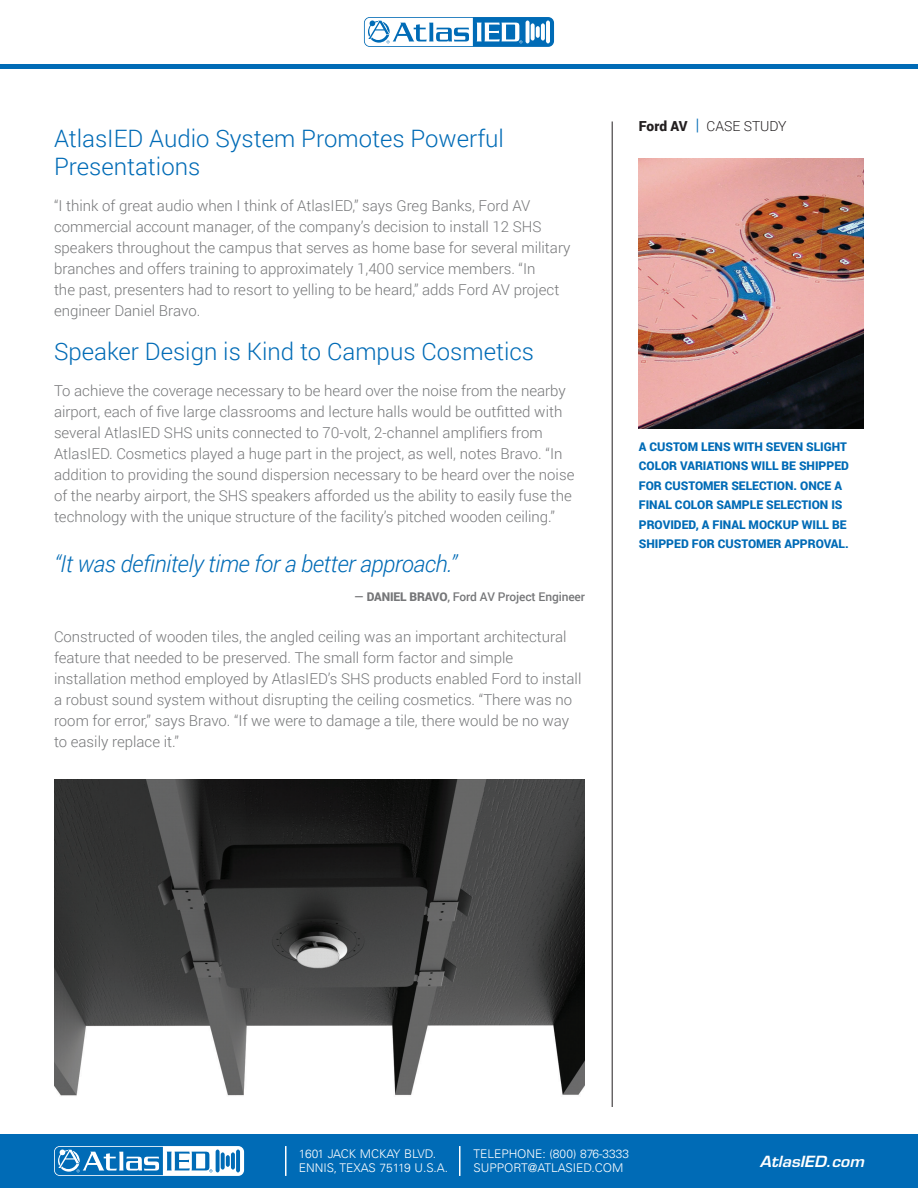
<style>
.page{position:relative;width:918px;height:1188px;background:#fff}
.page>*{position:absolute;margin:0;border:0;box-sizing:border-box;transform-origin:0 0}
.t1{font:300 24px/28.8px "Roboto";color:#006bb6}
.t2{font:italic 300 23.25px "Roboto";letter-spacing:-.02em;color:#006bb6}
.t3{font:300 15px/21px "Roboto";color:#767779}
.t4{font:italic 600 15px "Eurostile LT Std";color:#fff;scale:1.05 1}
.t5{font:300 13.8px "Roboto";color:#231f20}
.t6{font:900 12px/19.5px "Roboto";color:#006bb6}
.t7{font:300 12px/13.5px "Univers LT";color:#fff}
.t8{font:500 12px "Roboto";letter-spacing:-.01em;color:#767779}
.s1{font-weight:900}
.s2{font-family:"Akzidenz Grotesk BE";font-weight:400;color:#006bb6}
</style>
<div class="page">
<hr style="left:0;top:64px;width:918px;height:4px;background:#006bb6">
<svg style="left:364px;top:17px;width:190px;height:30px"></svg>
<svg style="left:526px;top:21px;width:4px;height:22px"></svg>
<hr style="left:546px;top:21px;width:4px;height:22px;background:#fff;border-radius:2px">
<svg style="left:531px;top:23px;width:4px;height:18px"></svg>
<svg style="left:541px;top:23px;width:4px;height:18px"></svg>
<svg style="left:536px;top:26px;width:4px;height:12px"></svg>
<svg style="left:365px;top:18px;width:157px;height:28px"></svg>
<div style="left:0;top:1134px;width:918px;height:54px;background:#006bb6"></div>
<svg style="left:54px;top:1146px;width:190px;height:30px"></svg>
<hr style="left:285px;top:1146px;width:2px;height:30px;background:#fff">
<hr style="left:459px;top:1146px;width:1px;height:30px;background:#fff">
<hr style="left:612px;top:122px;width:1px;height:985px;background:#231f20">
<img style="left:639px;top:158px;width:225px;height:270px">
<img style="left:54px;top:779px;width:531px;height:317px">
<h1 class="t1" style="left:54px;top:123px;width:452px">AtlasIED Audio System Promotes Powerful<br>Presentations</h1>
<p class="t3" style="left:54px;top:195px;width:518px">“I think of great audio when I think of AtlasIED,” says Greg Banks, Ford AV commercial account manager, of the company’s decision to install 12 SHS speakers throughout the campus that serves as home base for several military branches and offers training to approximately 1,400 service members. “In<br>the past, presenters had to resort to yelling to be heard,” adds Ford AV project engineer Daniel Bravo.</p>
<h1 class="t1" style="left:54px;top:337px;width:482px">Speaker Design is Kind to Campus Cosmetics</h1>
<p class="t3" style="left:54px;top:380px;width:522px">To achieve the coverage necessary to be heard over the noise from the nearby airport, each of five large classrooms and lecture halls would be outfitted with several AtlasIED SHS units connected to 70-volt, 2-channel amplifiers from AtlasIED. Cosmetics played a huge part in the project, as well, notes Bravo. “In addition to providing the sound dispersion necessary to be heard over the noise of the nearby airport, the SHS speakers afforded us the ability to easily fuse the technology with the unique structure of the facility’s pitched wooden ceiling.”</p>
<h2 class="t2" style="left:54px;top:548px;width:404px">“It was definitely time for a better approach.”</h2>
<p class="t8" style="left:354px;top:589px;width:232px">— <span class="s1">DANIEL BRAVO</span>, Ford AV Project Engineer</p>
<p class="t3" style="left:54px;top:626px;width:529px">Constructed of wooden tiles, the angled ceiling was an important architectural feature that needed to be preserved. The small form factor and simple installation method employed by AtlasIED’s SHS products enabled Ford to install a robust sound system without disrupting the ceiling cosmetics. “There was no room for error,” says Bravo. “If we were to damage a tile, there would be no way to easily replace it.”</p>
<p class="t5" style="left:639px;top:117px;width:149px"><span class="s1">Ford AV</span> <span class="s2">|</span> CASE STUDY</p>
<p class="t6" style="left:639px;top:436px;width:212px">A CUSTOM LENS WITH SEVEN SLIGHT<br>COLOR VARIATIONS WILL BE SHIPPED<br>FOR CUSTOMER SELECTION. ONCE A<br>FINAL COLOR SAMPLE SELECTION IS<br>PROVIDED, A FINAL MOCKUP WILL BE<br>SHIPPED FOR CUSTOMER APPROVAL.</p>
<p class="t7" style="left:299px;top:1147px;width:151px">1601 JACK MCKAY BLVD.<br>ENNIS, TEXAS 75119 U.S.A.</p>
<p class="t7" style="left:473px;top:1147px;width:157px">TELEPHONE: (800) 876-3333<br>SUPPORT@ATLASIED.COM</p>
<p class="t4" style="left:760px;top:1152px;width:101px">AtlasIED.com</p>
</div>
